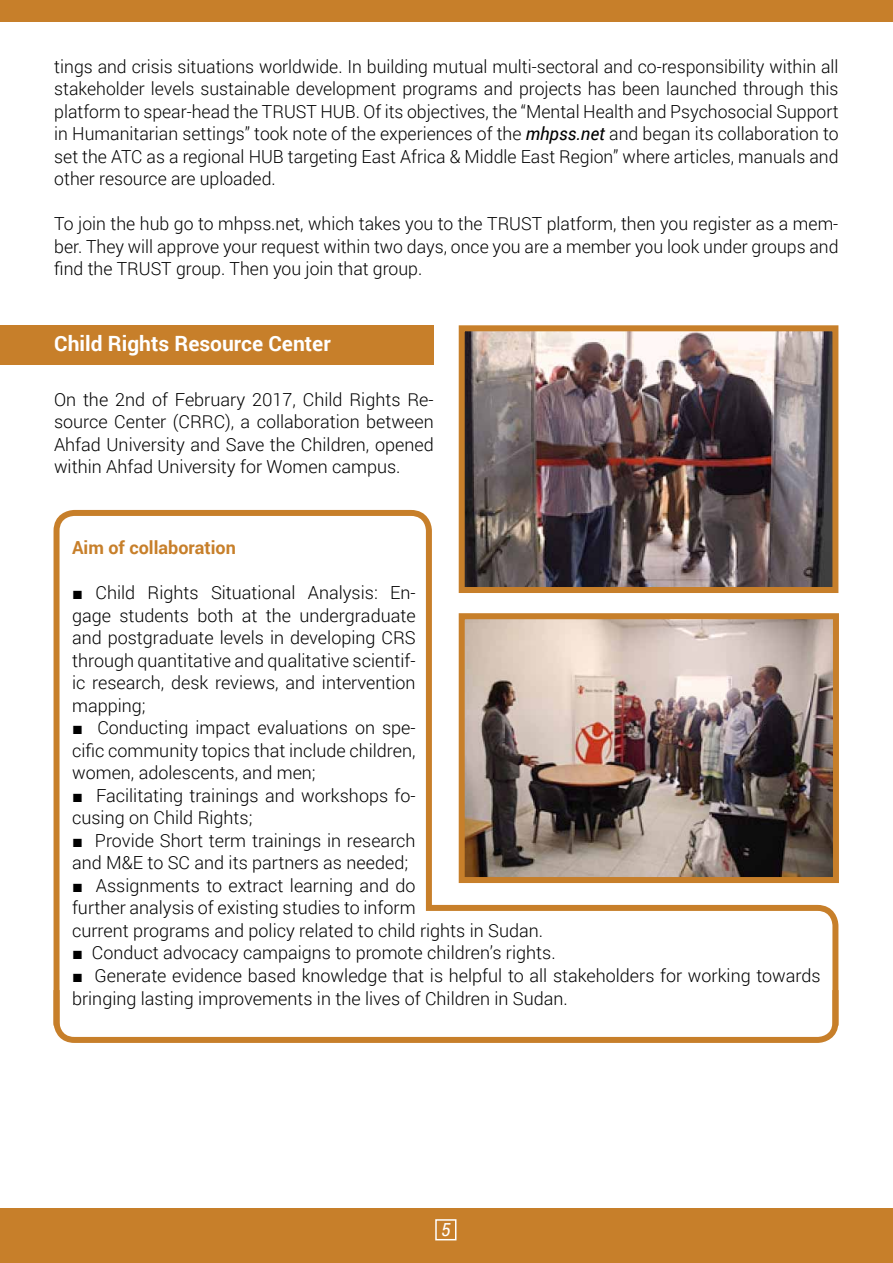
<style>
.page{position:relative;width:893px;height:1263px;background:#fff}
.page>*{position:absolute;margin:0;border:0;box-sizing:border-box;transform-origin:0 0}
.t1{font:700 21px "Roboto";color:#fff}
.t2{font:300 18px/22.5px "Roboto";color:#000;text-align:justify}
.t3{font:700 18px "Roboto";color:#c77f2a}
.t4{font:italic 18px "Roboto";color:#fff}
.s1{font-weight:400;font-style:italic}
.s2{font-family:"Times New Roman";font-weight:400}
</style>
<div class="page">
<img style="left:466px;top:332px;width:365px;height:178px">
<div style="left:0;top:1209px;width:893px;height:54px;background:#c77f2a"></div>
<div style="left:0;top:325px;width:433px;height:40px;background:#c77f2a"></div>
<div style="left:459px;top:325px;width:379px;height:268px;border:6px solid #c77f2a"></div>
<div style="left:435px;top:1219px;width:21px;height:21px;border:2px solid #fff"></div>
<div style="left:0;top:0;width:893px;height:21px;background:#c77f2a"></div>
<svg style="left:54px;top:510px;width:784px;height:480px"></svg>
<svg style="left:54px;top:990px;width:784px;height:53px"></svg>
<p class="t2" style="left:54px;top:55px;width:786px">tings and crisis situations worldwide. In building mutual multi-sectoral and co-responsibility within all stakeholder levels sustainable development programs and projects has been launched through this platform to spear-head the TRUST HUB. Of its objectives, the “Mental Health and Psychosocial Support in Humanitarian settings” took note of the experiences of the <span class="s1">mhpss.net</span> and began its collaboration to set the ATC as a regional HUB targeting East Africa &amp; Middle East Region” where articles, manuals and other resource are uploaded.</p>
<p class="t2" style="left:54px;top:212px;width:786px">To join the hub go to mhpss.net, which takes you to the TRUST platform, then you register as a mem&shy;ber. They will approve your request within two days, once you are a member you look under groups and find the TRUST group. Then you join that group.</p>
<p class="t1" style="left:54px;top:329px;width:278px">Child Rights Resource Center</p>
<p class="t2" style="left:54px;top:387px;width:381px">On the 2nd of February 2017, Child Rights Re&shy;source Center (CRRC), a collaboration between Ahfad University and Save the Children, opened within Ahfad University for Women campus.</p>
<p class="t3" style="left:72px;top:535px;width:165px">Aim of collaboration</p>
<p class="t2" style="left:72px;top:581px;width:345px"><span class="s2">■</span> Child Rights Situational Analysis: En&shy;gage students both at the undergraduate and postgraduate levels in developing CRS through quantitative and qualitative scientif&shy;ic research, desk reviews, and intervention mapping;</p>
<p class="t2" style="left:72px;top:716px;width:345px"><span class="s2">■</span> Conducting impact evaluations on spe&shy;cific community topics that include children, women, adolescents, and men;</p>
<p class="t2" style="left:72px;top:784px;width:345px"><span class="s2">■</span> Facilitating trainings and workshops fo&shy;cusing on Child Rights;</p>
<p class="t2" style="left:72px;top:829px;width:345px"><span class="s2">■</span> Provide Short term trainings in research and M&amp;E to SC and its partners as needed;</p>
<p class="t2" style="left:72px;top:874px;width:473px;text-align:left"><span class="s2">■</span> Assignments to extract learning and do<br>further analysis of existing studies to inform<br>current programs and policy related to child rights in Sudan.</p>
<p class="t2" style="left:72px;top:941px;width:485px"><span class="s2">■</span> Conduct advocacy campaigns to promote children’s rights.</p>
<p class="t2" style="left:72px;top:964px;width:750px"><span class="s2">■</span> Generate evidence based knowledge that is helpful to all stakeholders for working towards bringing lasting improvements in the lives of Children in Sudan.</p>
<p class="t4" style="left:441px;top:1217px;width:11px">5</p>
</div>
